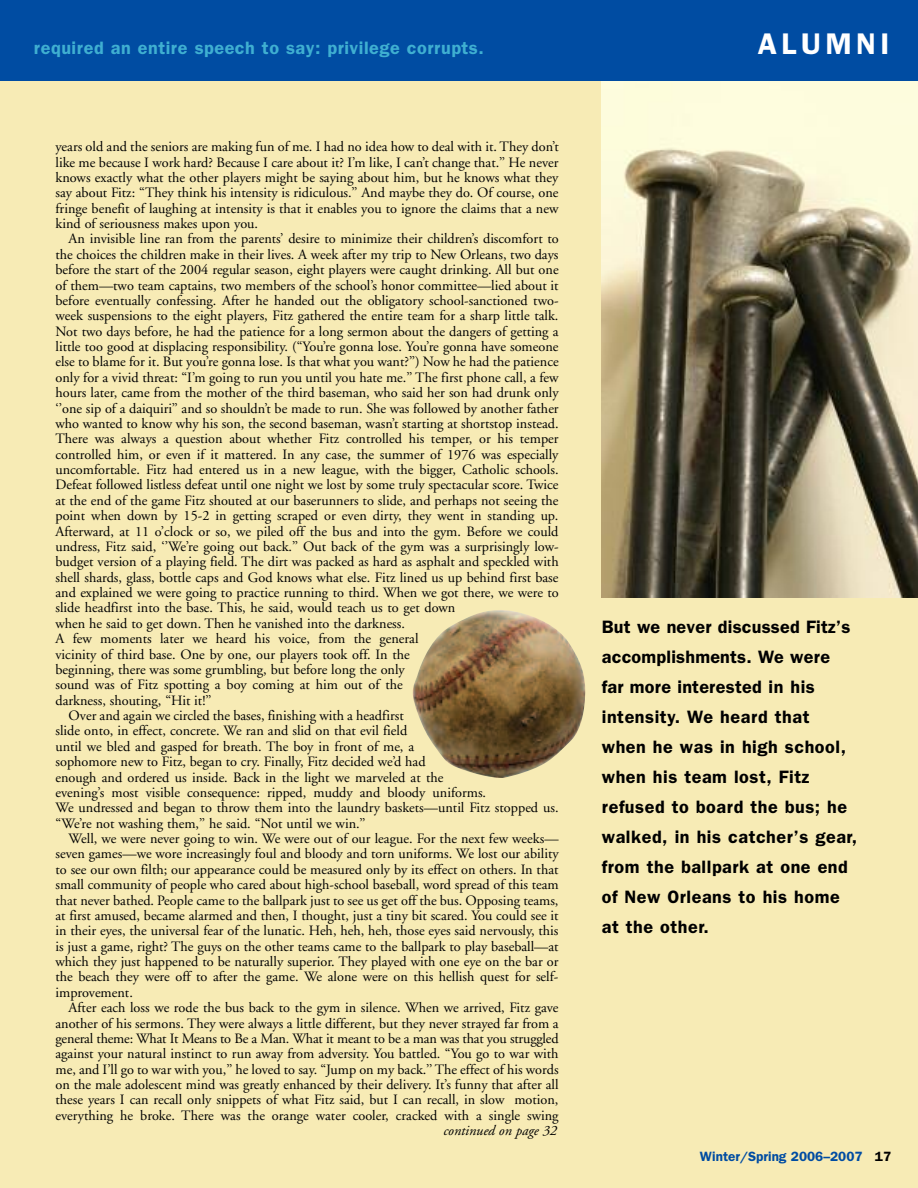
<style>
.page{position:relative;width:918px;height:1188px;background:#fff}
.page>*{position:absolute;margin:0;border:0;box-sizing:border-box;transform-origin:0 0}
.t1{font:600 30px "Franklin Gothic";letter-spacing:.15em;color:#fff}
.t2{font:600 18px/30px "Franklin Gothic";letter-spacing:.03em;color:#000}
.t3{font:600 18px "Franklin Gothic";letter-spacing:.03em;color:#3fafd1}
.t4{font:14.25px/15.5px "Adobe Garamond";color:#000;text-align:justify}
.t5{font:italic 14.25px "Adobe Garamond";color:#000}
.t6{font:600 13.5px "Franklin Gothic";color:#004ca2}
.s1{color:#000}
</style>
<div class="page">
<div style="left:0;top:77px;width:918px;height:1111px;background:#f7ebb5"></div>
<img style="left:601px;top:81px;width:317px;height:516px">
<div style="left:0;top:0;width:918px;height:81px;background:#004ca2"></div>
<img style="left:413px;top:610px;width:172px;height:168px">
<p class="t3" style="left:34px;top:38px;width:452px">required an entire speech to say: privilege corrupts.</p>
<p class="t4" style="left:56px;top:140px;width:505px">years old and the seniors are making fun of me. I had no idea how to deal with it. They don’t like me because I work hard? Because I care about it? I’m like, I can’t change that.’’ He never knows exactly what the other players might be saying about him, but he knows what they say about Fitz: “They think his intensity is ridiculous.’’ And maybe they do. Of course, one fringe benefit of laughing at intensity is that it enables you to ignore the claims that a new kind of seriousness makes upon you.</p>
<p class="t4" style="left:69px;top:232px;width:492px">An invisible line ran from the parents’ desire to minimize their children’s discomfort to</p>
<p class="t4" style="left:56px;top:248px;width:505px">the choices the children make in their lives. A week after my trip to New Orleans, two days</p>
<p class="t4" style="left:56px;top:263px;width:505px">before the start of the 2004 regular season, eight players were caught drinking. All but one</p>
<p class="t4" style="left:56px;top:279px;width:505px">of them—two team captains, two members of the school’s honor committee—lied about it</p>
<p class="t4" style="left:56px;top:294px;width:505px">before eventually confessing. After he handed out the obligatory school-sanctioned two-</p>
<p class="t4" style="left:56px;top:309px;width:505px">week suspensions to the eight players, Fitz gathered the entire team for a sharp little talk.</p>
<p class="t4" style="left:56px;top:325px;width:505px">Not two days before, he had the patience for a long sermon about the dangers of getting a</p>
<p class="t4" style="left:56px;top:340px;width:505px">little too good at displacing responsibility. (“You’re gonna lose. You’re gonna have someone</p>
<p class="t4" style="left:56px;top:355px;width:505px">else to blame for it. But you’re gonna lose. Is that what you want?’’) Now he had the patience</p>
<p class="t4" style="left:56px;top:371px;width:505px">only for a vivid threat: “I’m going to run you until you hate me.’’ The first phone call, a few</p>
<p class="t4" style="left:56px;top:386px;width:505px">hours later, came from the mother of the third baseman, who said her son had drunk only</p>
<p class="t4" style="left:56px;top:402px;width:505px">‘’one sip of a daiquiri’’ and so shouldn’t be made to run. She was followed by another father</p>
<p class="t4" style="left:56px;top:417px;width:505px">who wanted to know why his son, the second baseman, wasn’t starting at shortstop instead.</p>
<p class="t4" style="left:56px;top:432px;width:505px">There was always a question about whether Fitz controlled his temper, or his temper</p>
<p class="t4" style="left:56px;top:448px;width:505px">controlled him, or even if it mattered. In any case, the summer of 1976 was especially</p>
<p class="t4" style="left:56px;top:463px;width:505px">uncomfortable. Fitz had entered us in a new league, with the bigger, Catholic schools.</p>
<p class="t4" style="left:56px;top:478px;width:505px">Defeat followed listless defeat until one night we lost by some truly spectacular score. Twice</p>
<p class="t4" style="left:55px;top:494px;width:504px">at the end of the game Fitz shouted at our baserunners to slide, and perhaps not seeing the</p>
<p class="t4" style="left:55px;top:509px;width:505px">point when down by 15-2 in getting scraped or even dirty, they went in standing up.</p>
<p class="t4" style="left:55px;top:525px;width:505px">Afterward, at 11 o’clock or so, we piled off the bus and into the gym. Before we could</p>
<p class="t4" style="left:56px;top:540px;width:505px">undress, Fitz said, ‘’We’re going out back.’’ Out back of the gym was a surprisingly low-</p>
<p class="t4" style="left:56px;top:555px;width:505px">budget version of a playing field. The dirt was packed as hard as asphalt and speckled with</p>
<p class="t4" style="left:56px;top:571px;width:505px">shell shards, glass, bottle caps and God knows what else. Fitz lined us up behind first base</p>
<p class="t4" style="left:56px;top:586px;width:505px">and explained we were going to practice running to third. When we got there, we were to</p>
<p class="t4" style="left:55px;top:601px;width:401px">slide headfirst into the base. This, he said, would teach us to get down</p>
<p class="t4" style="left:55px;top:617px;width:351px">when he said to get down. Then he vanished into the darkness.</p>
<p class="t4" style="left:55px;top:632px;width:365px">A few moments later we heard his voice, from the general</p>
<p class="t4" style="left:55px;top:648px;width:356px">vicinity of third base. One by one, our players took off. In the</p>
<p class="t4" style="left:55px;top:663px;width:351px">beginning, there was some grumbling, but before long the only</p>
<p class="t4" style="left:55px;top:678px;width:349px">sound was of Fitz spotting a boy coming at him out of the</p>
<p class="t4" style="left:55px;top:694px;width:158px">darkness, shouting, “Hit it!’’</p>
<p class="t4" style="left:69px;top:709px;width:337px">Over and again we circled the bases, finishing with a headfirst</p>
<p class="t4" style="left:55px;top:724px;width:353px">slide onto, in effect, concrete. We ran and slid on that evil field</p>
<p class="t4" style="left:55px;top:740px;width:360px">until we bled and gasped for breath. The boy in front of me, a</p>
<p class="t4" style="left:56px;top:755px;width:372px">sophomore new to Fitz, began to cry. Finally, Fitz decided we’d had</p>
<p class="t4" style="left:56px;top:771px;width:389px">enough and ordered us inside. Back in the light we marveled at the</p>
<p class="t4" style="left:56px;top:786px;width:432px">evening’s most visible consequence: ripped, muddy and bloody uniforms.</p>
<p class="t4" style="left:56px;top:801px;width:505px">We undressed and began to throw them into the laundry baskets—until Fitz stopped us.</p>
<p class="t4" style="left:56px;top:817px;width:312px">“We’re not washing them,’’ he said. “Not until we win.’’</p>
<p class="t4" style="left:69px;top:832px;width:492px">Well, we were never going to win. We were out of our league. For the next few weeks—</p>
<p class="t4" style="left:56px;top:847px;width:505px">seven games—we wore increasingly foul and bloody and torn uniforms. We lost our ability</p>
<p class="t4" style="left:56px;top:863px;width:505px">to see our own filth; our appearance could be measured only by its effect on others. In that</p>
<p class="t4" style="left:56px;top:878px;width:505px">small community of people who cared about high-school baseball, word spread of this team</p>
<p class="t4" style="left:56px;top:894px;width:505px">that never bathed. People came to the ballpark just to see us get off the bus. Opposing teams,</p>
<p class="t4" style="left:55px;top:909px;width:504px">at first amused, became alarmed and then, I thought, just a tiny bit scared. You could see it</p>
<p class="t4" style="left:56px;top:924px;width:505px">in their eyes, the universal fear of the lunatic. Heh, heh, heh, those eyes said nervously, this</p>
<p class="t4" style="left:56px;top:940px;width:505px">is just a game, right? The guys on the other teams came to the ballpark to play baseball—at</p>
<p class="t4" style="left:56px;top:955px;width:505px">which they just happened to be naturally superior. They played with one eye on the bar or</p>
<p class="t4" style="left:56px;top:970px;width:505px">the beach they were off to after the game. We alone were on this hellish quest for self-</p>
<p class="t4" style="left:56px;top:986px;width:79px">improvement.</p>
<p class="t4" style="left:69px;top:1001px;width:491px">After each loss we rode the bus back to the gym in silence. When we arrived, Fitz gave</p>
<p class="t4" style="left:56px;top:1017px;width:505px">another of his sermons. They were always a little different, but they never strayed far from a</p>
<p class="t4" style="left:56px;top:1032px;width:505px">general theme: What It Means to Be a Man. What it meant to be a man was that you struggled</p>
<p class="t4" style="left:56px;top:1047px;width:505px">against your natural instinct to run away from adversity. You battled. “You go to war with</p>
<p class="t4" style="left:56px;top:1063px;width:505px">me, and I’ll go to war with you,’’ he loved to say. “Jump on my back.’’ The effect of his words</p>
<p class="t4" style="left:56px;top:1078px;width:505px">on the male adolescent mind was greatly enhanced by their delivery. It’s funny that after all</p>
<p class="t4" style="left:56px;top:1093px;width:505px">these years I can recall only snippets of what Fitz said, but I can recall, in slow motion,</p>
<p class="t4" style="left:56px;top:1109px;width:505px">everything he broke. There was the orange water cooler, cracked with a single swing</p>
<p class="t5" style="left:443px;top:1125px;width:115px">continued on page 32</p>
<h1 class="t1" style="left:758px;top:26px;width:133px">ALUMNI</h1>
<p class="t2" style="left:602px;top:612px;width:257px">But we never discussed Fitz’s accomplishments. We were<br>far more interested in his intensity. We heard that when he was in high school, when his team lost, Fitz refused to board the bus; he walked, in his catcher’s gear, from the ballpark at one end of New Orleans to his home at the other.</p>
<p class="t6" style="left:700px;top:1149px;width:193px">Winter/Spring 2006–2007 <span class="s1">17</span></p>
</div>
